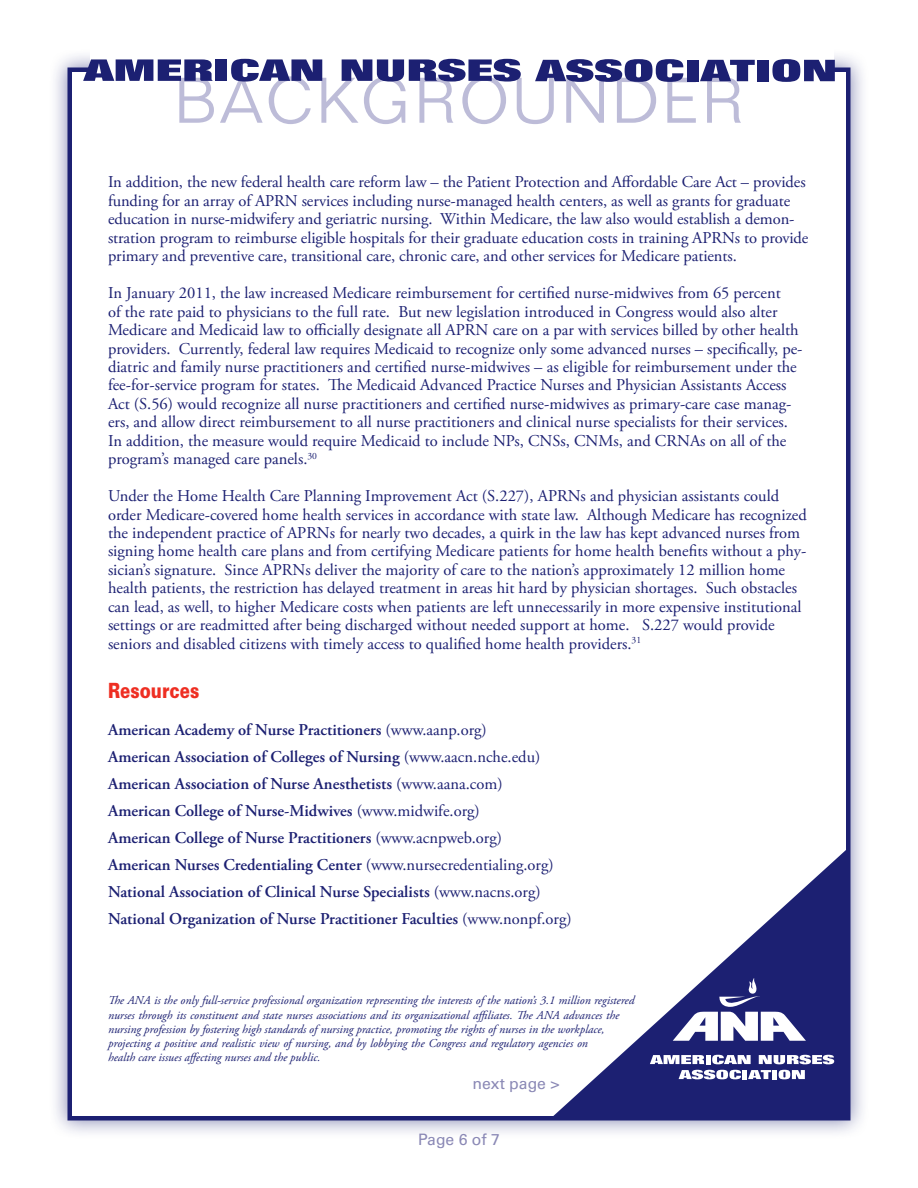
<style>
.page{position:relative;width:918px;height:1188px;background:#fff}
.page>*{position:absolute;margin:0;border:0;box-sizing:border-box;transform-origin:0 0}
.t1{font:300 63px "Folio Std";letter-spacing:.06em;color:#bdbcd8}
.Subheads_-_13pt{font:900 21px "Univers LT Std";color:#ee2e22;scale:.8 1}
.Copy{font:16.5px/18.5px "Adobe Garamond Pro";color:#1c2072}
.Copy-2{font:600 16.5px "Adobe Garamond Pro";color:#1c2072}
.Copy-3{font:15.75px "Univers LT Std";color:#8a88b5}
.Copy-4{font:italic 12px/14.2px "Adobe Garamond Pro";color:#1c2072}
.s1{font-weight:400}
</style>
<div class="page">
<div style="left:49px;top:49px;width:820px;height:1090px;background:#1c2072;opacity:.55"></div>
<div style="left:68px;top:68px;width:782px;height:1052px;background:#fff;border:4px solid #1c2072"></div>
<svg style="left:551px;top:848px;width:297px;height:270px"></svg>
<svg style="left:673px;top:978px;width:133px;height:63px"></svg>
<svg style="left:650px;top:1055px;width:101px;height:9px"></svg>
<svg style="left:759px;top:1055px;width:75px;height:9px"></svg>
<svg style="left:679px;top:1070px;width:92px;height:9px"></svg>
<div style="left:772px;top:1070px;width:5px;height:9px;background:#fff"></div>
<svg style="left:779px;top:1070px;width:26px;height:9px"></svg>
<div style="left:91px;top:46px;width:743px;height:29px;background:#fff"></div>
<svg style="left:83px;top:59px;width:130px;height:22px"></svg>
<div style="left:216px;top:59px;width:11px;height:22px;background:#1c2072"></div>
<svg style="left:231px;top:59px;width:91px;height:23px"></svg>
<svg style="left:342px;top:59px;width:179px;height:23px"></svg>
<svg style="left:535px;top:59px;width:148px;height:23px"></svg>
<div style="left:687px;top:60px;width:11px;height:21px;background:#1c2072"></div>
<svg style="left:700px;top:60px;width:55px;height:21px"></svg>
<div style="left:757px;top:60px;width:11px;height:21px;background:#1c2072"></div>
<svg style="left:772px;top:59px;width:63px;height:23px"></svg>
<p class="t1" style="left:174px;top:63px;width:571px">BACKGROUNDER</p>
<p class="Copy" style="left:108px;top:174px;width:702px">In addition, the new federal health care reform law – the Patient Protection and Affordable Care Act – provides funding for an array of APRN services including nurse-managed health centers, as well as grants for graduate education in nurse-midwifery and geriatric nursing. Within Medicare, the law also would establish a demon&shy;stration program to reimburse eligible hospitals for their graduate education costs in training APRNs to provide primary and preventive care, transitional care, chronic care, and other services for Medicare patients.</p>
<p class="Copy" style="left:108px;top:284px;width:696px">In January 2011, the law increased Medicare reimbursement for certified nurse-midwives from 65 percent<br>of the rate paid to physicians to the full rate. But new legislation introduced in Congress would also alter Medicare and Medicaid law to officially designate all APRN care on a par with services billed by other health providers. Currently, federal law requires Medicaid to recognize only some advanced nurses – specifically, pe&shy;diatric and family nurse practitioners and certified nurse-midwives – as eligible for reimbursement under the fee-for-service program for states. The Medicaid Advanced Practice Nurses and Physician Assistants Access Act (S.56) would recognize all nurse practitioners and certified nurse-midwives as primary-care case manag&shy;ers, and allow direct reimbursement to all nurse practitioners and clinical nurse specialists for their services.<br>In addition, the measure would require Medicaid to include NPs, CNSs, CNMs, and CRNAs on all of the program’s managed care panels.<sup>30</sup></p>
<p class="Copy" style="left:108px;top:487px;width:700px">Under the Home Health Care Planning Improvement Act (S.227), APRNs and physician assistants could order Medicare-covered home health services in accordance with state law. Although Medicare has recognized the independent practice of APRNs for nearly two decades, a quirk in the law has kept advanced nurses from signing home health care plans and from certifying Medicare patients for home health benefits without a phy&shy;sician’s signature. Since APRNs deliver the majority of care to the nation’s approximately 12 million home health patients, the restriction has delayed treatment in areas hit hard by physician shortages. Such obstacles can lead, as well, to higher Medicare costs when patients are left unnecessarily in more expensive institutional settings or are readmitted after being discharged without needed support at home. S.227 would provide seniors and disabled citizens with timely access to qualified home health providers.<sup>31</sup></p>
<p class="Subheads_-_13pt" style="left:108px;top:678px;width:116px">Resources</p>
<p class="Copy-2" style="left:108px;top:720px;width:380px">American Academy of Nurse Practitioners <span class="s1">(www.aanp.org)</span></p>
<p class="Copy-2" style="left:108px;top:747px;width:434px">American Association of Colleges of Nursing <span class="s1">(www.aacn.nche.edu)</span></p>
<p class="Copy-2" style="left:108px;top:774px;width:396px">American Association of Nurse Anesthetists <span class="s1">(www.aana.com)</span></p>
<p class="Copy-2" style="left:108px;top:801px;width:373px">American College of Nurse-Midwives <span class="s1">(www.midwife.org)</span></p>
<p class="Copy-2" style="left:108px;top:828px;width:396px">American College of Nurse Practitioners <span class="s1">(www.acnpweb.org)</span></p>
<p class="Copy-2" style="left:108px;top:855px;width:447px">American Nurses Credentialing Center <span class="s1">(www.nursecredentialing.org)</span></p>
<p class="Copy-2" style="left:108px;top:882px;width:434px">National Association of Clinical Nurse Specialists <span class="s1">(www.nacns.org)</span></p>
<p class="Copy-2" style="left:108px;top:909px;width:465px">National Organization of Nurse Practitioner Faculties <span class="s1">(www.nonpf.org)</span></p>
<p class="Copy-4" style="left:108px;top:994px;width:528px">The ANA is the only full-service professional organization representing the interests of the nation’s 3.1 million registered nurses through its constituent and state nurses associations and its organizational affiliates. The ANA advances the nursing profession by fostering high standards of nursing practice, promoting the rights of nurses in the workplace, projecting a positive and realistic view of nursing, and by lobbying the Congress and regulatory agencies on<br>health care issues affecting nurses and the public.</p>
<p class="Copy-3" style="left:473px;top:1074px;width:89px">next page &gt;</p>
<p class="Copy-3" style="left:418px;top:1130px;width:83px">Page 6 of 7</p>
</div>
